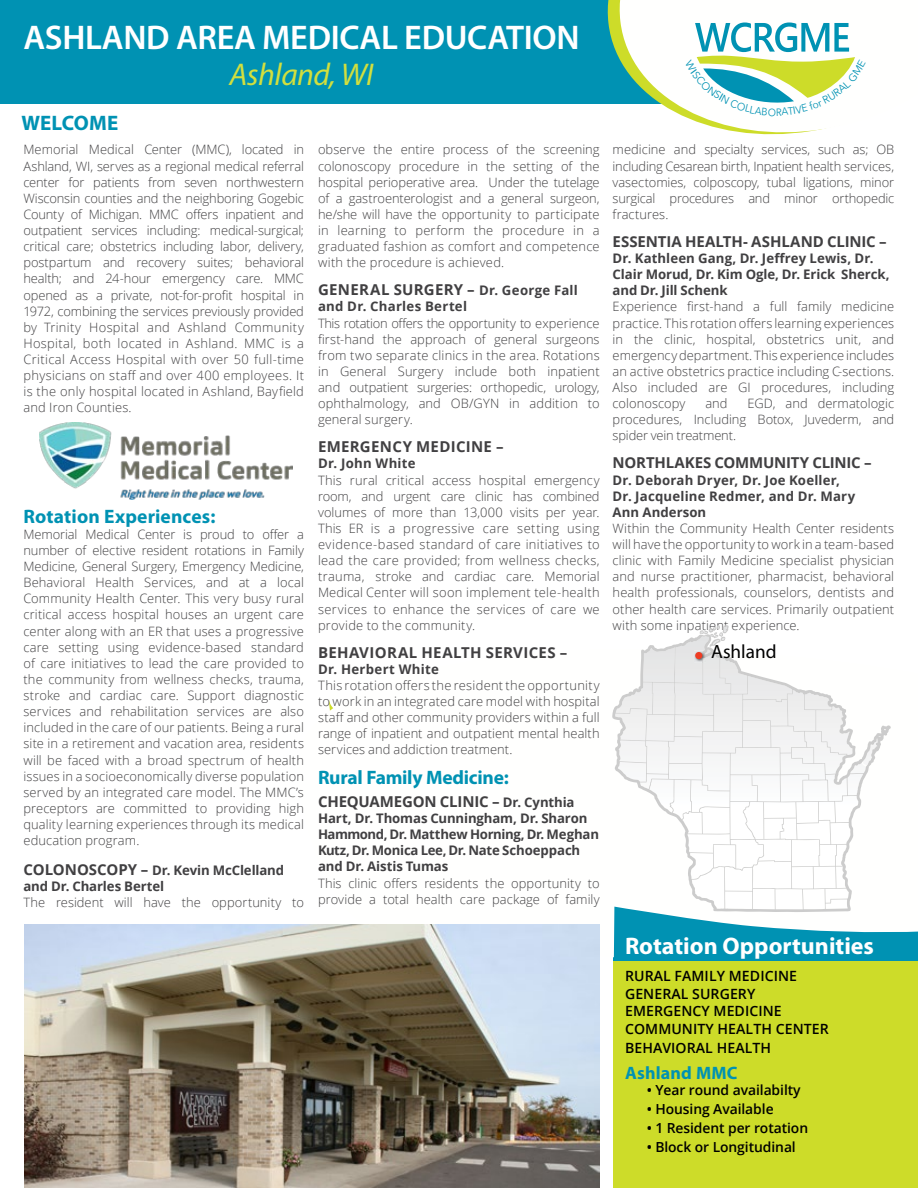
<style>
.page{position:relative;width:918px;height:1188px;background:#fff}
.page>*{position:absolute;margin:0;border:0;box-sizing:border-box;transform-origin:0 0}
.t1{font:600 34.35px "Myriad Pro";letter-spacing:-.01em;color:#fff}
.t2{font:italic 31.5px "Myriad Pro";letter-spacing:-.015em;color:#d2df3e}
.t3{font:700 24px "Myriad Pro";color:#fff}
.t4{font:700 21px "Myriad Pro";letter-spacing:.01em;color:#0092b3}
.t5{font:700 19.5px "Myriad Pro";color:#0092b3}
.t6{font:19.2px "Myriad Pro";color:#000}
.t7{font:700 18px "Myriad Pro";letter-spacing:.01em;color:#0092b3}
.t8{font:700 15px "Open Sans";color:#414042}
.t9{font:700 15px "Open Sans";letter-spacing:.02em;color:#414042}
.t10{font:700 15px "Open Sans";letter-spacing:.025em;color:#414042}
.t11{font:600 14.1px/17.9px "Open Sans";letter-spacing:.005em;color:#000}
.t12{font:600 13.8px "Open Sans";letter-spacing:-.005em;color:#000}
.t13{font:700 13.2px/16.2px "Open Sans";letter-spacing:-.005em;color:#414042}
.t14{font:700 13.2px/16.2px "Open Sans";letter-spacing:.015em;color:#414042}
.t15{font:700 13.2px "Open Sans";letter-spacing:.025em;color:#414042}
.t16{font:700 13.2px "Open Sans";letter-spacing:.02em;color:#414042}
.t17{font:300 12.9px/16.2px "Open Sans";letter-spacing:.005em;color:#414042;text-align:justify}
.s1{font-size:13.2px}
.s2{font-size:15px}
</style>
<div class="page">
<div style="left:614px;top:911px;width:304px;height:277px;background:#cddc29"></div>
<div style="left:0;top:0;width:714px;height:104px;background:#0092b3"></div>
<svg style="left:611px;top:0;width:215px;height:135px;fill:#fffffe"></svg>
<div style="left:614px;top:894px;width:304px;height:66px;background:#0092b3"></div>
<svg style="left:329px;top:700px;width:589px;height:257px"></svg>
<img style="left:24px;top:924px;width:576px;height:264px">
<img style="left:39px;top:422px;width:253px;height:77px">
<svg style="left:612px;top:700px;width:279px;height:212px"></svg>
<svg style="left:615px;top:625px;width:271px;height:284px"></svg>
<div style="left:695px;top:652px;width:7px;height:7px;background:#ef3c23;border-radius:50%"></div>
<svg style="left:685px;top:23px;width:170px;height:97px"></svg>
<h1 class="t1" style="left:23px;top:15px;width:558px">ASHLAND AREA MEDICAL EDUCATION</h1>
<h2 class="t2" style="left:229px;top:55px;width:146px">Ashland, WI</h2>
<h3 class="t4" style="left:21px;top:109px;width:98px">WELCOME</h3>
<p class="t17" style="left:23px;top:141px;width:282px">Memorial Medical Center (MMC), located in Ashland, WI, serves as a regional medical referral center for patients from seven northwestern Wisconsin counties and the neighboring Gogebic County of Michigan. MMC offers inpatient and outpatient services including: medical-surgical; critical care; obstetrics including labor, delivery, postpartum and recovery suites; behavioral health; and 24-hour emergency care. MMC opened as a private, not-for-profit hospital in 1972, combining the services previously provided by Trinity Hospital and Ashland Community Hospital, both located in Ashland. MMC is a Critical Access Hospital with over 50 full-time physicians on staff and over 400 employees. It is the only hospital located in Ashland, Bayfield and Iron Counties.</p>
<p class="t17" style="left:318px;top:141px;width:283px">observe the entire process of the screening colonoscopy procedure in the setting of the hospital perioperative area. Under the tutelage of a gastroenterologist and a general surgeon, he/she will have the opportunity to participate in learning to perform the procedure in a graduated fashion as comfort and competence with the procedure is achieved.</p>
<p class="t9" style="left:318px;top:279px;width:261px">GENERAL SURGERY – <span class="s1">Dr. George Fall</span></p>
<p class="t15" style="left:318px;top:297px;width:151px">and Dr. Charles Bertel</p>
<p class="t17" style="left:318px;top:314px;width:283px">This rotation offers the opportunity to experience first-hand the approach of general surgeons from two separate clinics in the area. Rotations in General Surgery include both inpatient and outpatient surgeries: orthopedic, urology, ophthalmology, and OB/GYN in addition to general surgery.</p>
<p class="t9" style="left:318px;top:436px;width:187px">EMERGENCY MEDICINE –</p>
<p class="t16" style="left:318px;top:454px;width:99px">Dr. John White</p>
<p class="t17" style="left:318px;top:471px;width:283px">This rural critical access hospital emergency room, and urgent care clinic has combined volumes of more than 13,000 visits per year.<br>This ER is a progressive care setting using evidence-based standard of care initiatives to lead the care provided; from wellness checks, trauma, stroke and cardiac care. Memorial Medical Center will soon implement tele-health services to enhance the services of care we provide to the community.</p>
<p class="t10" style="left:318px;top:642px;width:251px">BEHAVIORAL HEALTH SERVICES –</p>
<p class="t15" style="left:318px;top:660px;width:122px">Dr. Herbert White</p>
<p class="t17" style="left:318px;top:677px;width:283px">This rotation offers the resident the opportunity to work in an integrated care model with hospital staff and other community providers within a full range of inpatient and outpatient mental health services and addiction treatment.</p>
<h3 class="t5" style="left:318px;top:765px;width:192px">Rural Family Medicine:</h3>
<p class="t8" style="left:318px;top:791px;width:258px">CHEQUAMEGON CLINIC – <span class="s1">Dr. Cynthia</span></p>
<p class="t13" style="left:318px;top:810px;width:282px">Hart, Dr. Thomas Cunningham, Dr. Sharon Hammond, Dr. Matthew Horning, Dr. Meghan Kutz, Dr. Monica Lee, Dr. Nate Schoeppach and Dr. Aistis Tumas</p>
<p class="t17" style="left:318px;top:874px;width:283px">This clinic offers residents the opportunity to provide a total health care package of family</p>
<h3 class="t5" style="left:23px;top:503px;width:193px">Rotation Experiences:</h3>
<p class="t17" style="left:23px;top:526px;width:282px">Memorial Medical Center is proud to offer a number of elective resident rotations in Family Medicine, General Surgery, Emergency Medicine, Behavioral Health Services, and at a local Community Health Center. This very busy rural critical access hospital houses an urgent care center along with an ER that uses a progressive care setting using evidence-based standard of care initiatives to lead the care provided to the community from wellness checks, trauma, stroke and cardiac care. Support diagnostic services and rehabilitation services are also included in the care of our patients. Being a rural site in a retirement and vacation area, residents will be faced with a broad spectrum of health issues in a socioeconomically diverse population served by an integrated care model. The MMC’s preceptors are committed to providing high quality learning experiences through its medical education program.</p>
<p class="t13" style="left:23px;top:862px;width:262px"><span class="s2">COLONOSCOPY –</span> Dr. Kevin McClelland and Dr. Charles Bertel</p>
<p class="t17" style="left:23px;top:894px;width:282px">The resident will have the opportunity to</p>
<p class="t17" style="left:613px;top:141px;width:283px">medicine and specialty services, such as; OB including Cesarean birth, Inpatient health services, vasectomies, colposcopy, tubal ligations, minor surgical procedures and minor orthopedic fractures.</p>
<p class="t8" style="left:613px;top:231px;width:275px">ESSENTIA HEALTH- ASHLAND CLINIC –</p>
<p class="t13" style="left:613px;top:250px;width:278px">Dr. Kathleen Gang, Dr. Jeffrey Lewis, Dr.<br>Clair Morud, Dr. Kim Ogle, Dr. Erick Sherck, and Dr. Jill Schenk</p>
<p class="t17" style="left:613px;top:298px;width:283px">Experience first-hand a full family medicine practice. This rotation offers learning experiences in the clinic, hospital, obstetrics unit, and emergency department. This experience includes an active obstetrics practice including C-sections.<br>Also included are GI procedures, including colonoscopy</p>
<p class="t17" style="left:613px;top:395px;width:283px;text-indent:135px">EGD, and dermatologic procedures, Including Botox, Juvederm, and spider vein treatment.</p>
<p class="t8" style="left:613px;top:452px;width:260px">NORTHLAKES COMMUNITY CLINIC –</p>
<p class="t14" style="left:613px;top:471px;width:244px">Dr. Deborah Dryer, Dr. Joe Koeller,<br>Dr. Jacqueline Redmer, and Dr. Mary<br>Ann Anderson</p>
<p class="t17" style="left:613px;top:520px;width:283px">Within the Community Health Center residents will have the opportunity to work in a team-based clinic with Family Medicine specialist physician and nurse practitioner, pharmacist, behavioral health professionals, counselors, dentists and other health care services. Primarily outpatient with some inpatient experience.</p>
<p class="t17" style="left:705px;top:395px;width:24px">and</p>
<h3 class="t6" style="left:711px;top:640px;width:67px">Ashland</h3>
<h3 class="t3" style="left:625px;top:930px;width:250px">Rotation Opportunities</h3>
<p class="t11" style="left:625px;top:966px;width:205px">RURAL FAMILY MEDICINE<br>GENERAL SURGERY<br>EMERGENCY MEDICINE<br>COMMUNITY HEALTH CENTER</p>
<p class="t11" style="left:625px;top:1039px;width:148px">BEHAVIORAL HEALTH</p>
<h3 class="t7" style="left:625px;top:1061px;width:114px">Ashland MMC</h3>
<p class="t12" style="left:647px;top:1081px;width:155px">• Year round availabilty</p>
<p class="t12" style="left:647px;top:1100px;width:128px">• Housing Available</p>
<p class="t12" style="left:647px;top:1118px;width:163px">• 1 Resident per rotation</p>
<p class="t12" style="left:647px;top:1137px;width:151px">• Block or Longitudinal</p>
</div>
